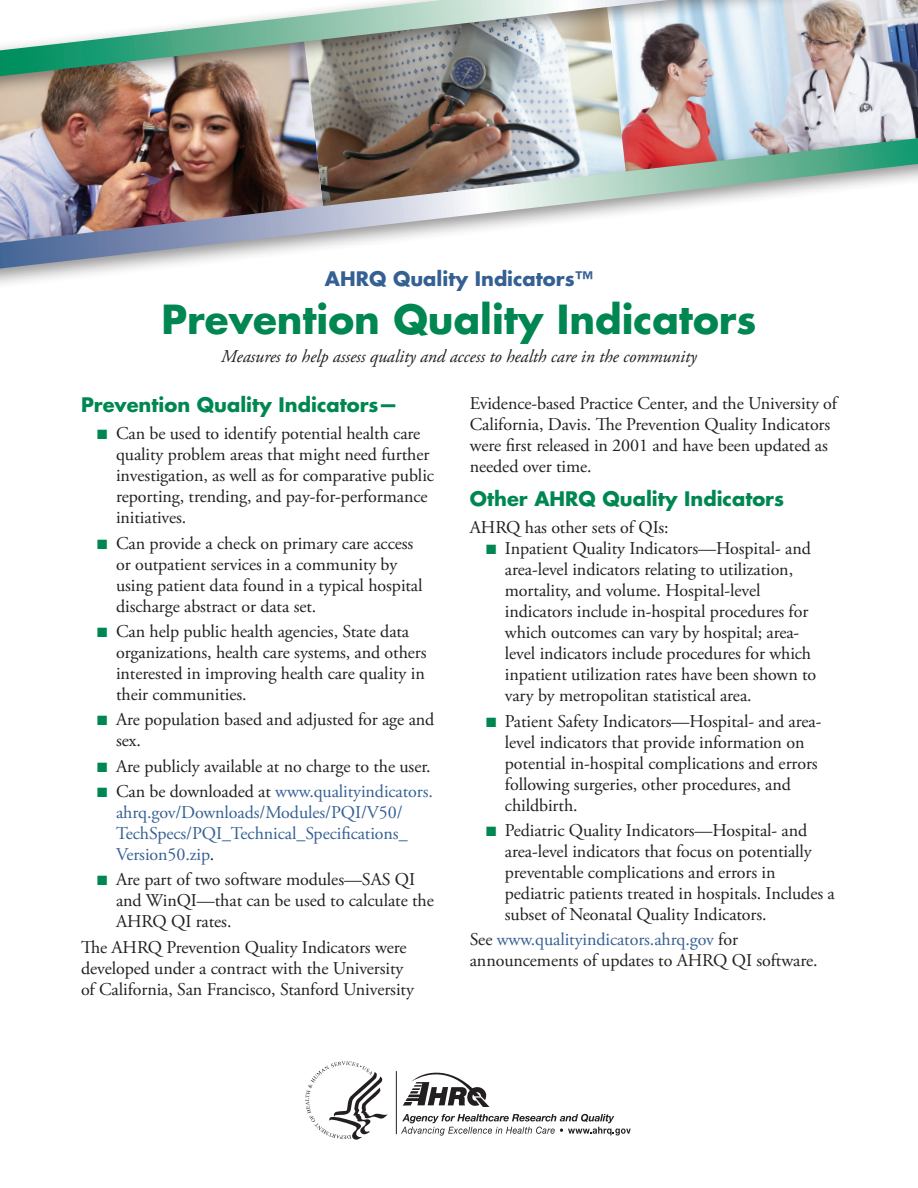
<style>
.page{position:relative;width:918px;height:1188px;background:#fff}
.page>*{position:absolute;margin:0;border:0;box-sizing:border-box;transform-origin:0 0}
.Main_Head{font:700 39px "Futura";color:#008751}
.Green_Heads{font:700 19.5px "Futura";color:#008751}
.Main_Head-2{font:700 19.5px "Futura";color:#356093}
.Text{font:18px/21px "Adobe Garamond Pro";letter-spacing:-.005em;color:#231f20}
.t1{font:18px/21px "Adobe Garamond Pro";letter-spacing:-.005em;color:#356093}
.Text-2{font:italic 18px "Adobe Garamond Pro";letter-spacing:-.005em;color:#231f20}
.s1{color:#008751}
.s2{color:#231f20}
.s3{color:#356093}
</style>
<div class="page">
<img style="left:627px;top:101px;width:291px;height:16px">
<img style="left:324px;top:101px;width:303px;height:16px">
<img style="left:0;top:101px;width:324px;height:16px">
<div style="left:0;top:117px;width:918px;height:175px;background:#231f20;opacity:.5"></div>
<img style="left:0;top:138px;width:918px;height:131px">
<div style="left:0;top:0;width:918px;height:101px;background:#231f20;opacity:.5"></div>
<img style="left:0;top:0;width:669px;height:76px">
<svg style="left:401px;top:1114px;width:230px;height:22px"></svg>
<svg style="left:305px;top:1061px;width:83px;height:79px"></svg>
<hr style="left:396px;top:1071px;width:1px;height:63px;background:#231f20">
<svg style="left:403px;top:1072px;width:87px;height:35px"></svg>
<p class="Main_Head-2" style="left:325px;top:265px;width:270px">AHRQ Quality Indicators™</p>
<p class="Main_Head" style="left:161px;top:294px;width:597px">Prevention Quality Indicators</p>
<p class="Text-2" style="left:221px;top:346px;width:477px">Measures to help assess quality and access to health care in the community</p>
<p class="Green_Heads" style="left:81px;top:392px;width:319px">Prevention Quality Indicators—</p>
<p class="Text" style="left:116px;top:424px;width:319px;text-indent:-19px"><span class="s1">■</span> Can be used to identify potential health care quality problem areas that might need further investigation, as well as for comparative public reporting, trending, and pay-for-performance initiatives.</p>
<p class="Text" style="left:116px;top:533px;width:308px;text-indent:-19px"><span class="s1">■</span> Can provide a check on primary care access or outpatient services in a community by using patient data found in a typical hospital discharge abstract or data set.</p>
<p class="Text" style="left:116px;top:621px;width:312px;text-indent:-19px"><span class="s1">■</span> Can help public health agencies, State data organizations, health care systems, and others interested in improving health care quality in their communities.</p>
<p class="Text" style="left:116px;top:710px;width:320px;text-indent:-19px"><span class="s1">■</span> Are population based and adjusted for age and sex.</p>
<p class="Text" style="left:97px;top:756px;width:335px"><span class="s1">■</span> Are publicly available at no charge to the user.</p>
<p class="t1" style="left:116px;top:781px;width:318px;text-indent:-19px"><span class="s1">■</span> <span class="s2">Can be downloaded at</span> www.qualityindicators. ahrq.gov/Downloads/Modules/PQI/V50/ TechSpecs/PQI_Technical_Specifications_ Version50.zip<span class="s2">.</span></p>
<p class="Text" style="left:116px;top:870px;width:319px;text-indent:-19px"><span class="s1">■</span> Are part of two software modules—SAS QI and WinQI—that can be used to calculate the<br>AHRQ QI rates.</p>
<p class="Text" style="left:81px;top:937px;width:334px">The AHRQ Prevention Quality Indicators were developed under a contract with the University of California, San Francisco, Stanford University</p>
<p class="Text" style="left:470px;top:394px;width:369px">Evidence-based Practice Center, and the University of California, Davis. The Prevention Quality Indicators were first released in 2001 and have been updated as needed over time.</p>
<p class="Green_Heads" style="left:470px;top:485px;width:316px">Other AHRQ Quality Indicators</p>
<p class="Text" style="left:470px;top:518px;width:200px">AHRQ has other sets of QIs:</p>
<p class="Text" style="left:505px;top:539px;width:313px;text-indent:-19px"><span class="s1">■</span> Inpatient Quality Indicators—Hospital- and area-level indicators relating to utilization, mortality, and volume. Hospital-level indicators include in-hospital procedures for which outcomes can vary by hospital; area&shy;level indicators include procedures for which inpatient utilization rates have been shown to vary by metropolitan statistical area.</p>
<p class="Text" style="left:505px;top:711px;width:318px;text-indent:-19px"><span class="s1">■</span> Patient Safety Indicators—Hospital- and area&shy;level indicators that provide information on potential in-hospital complications and errors following surgeries, other procedures, and childbirth.</p>
<p class="Text" style="left:505px;top:820px;width:331px;text-indent:-19px"><span class="s1">■</span> Pediatric Quality Indicators—Hospital- and area-level indicators that focus on potentially preventable complications and errors in pediatric patients treated in hospitals. Includes a subset of Neonatal Quality Indicators.</p>
<p class="Text" style="left:470px;top:930px;width:349px">See <span class="s3">www.qualityindicators.ahrq.gov</span> for announcements of updates to AHRQ QI software.</p>
</div>
